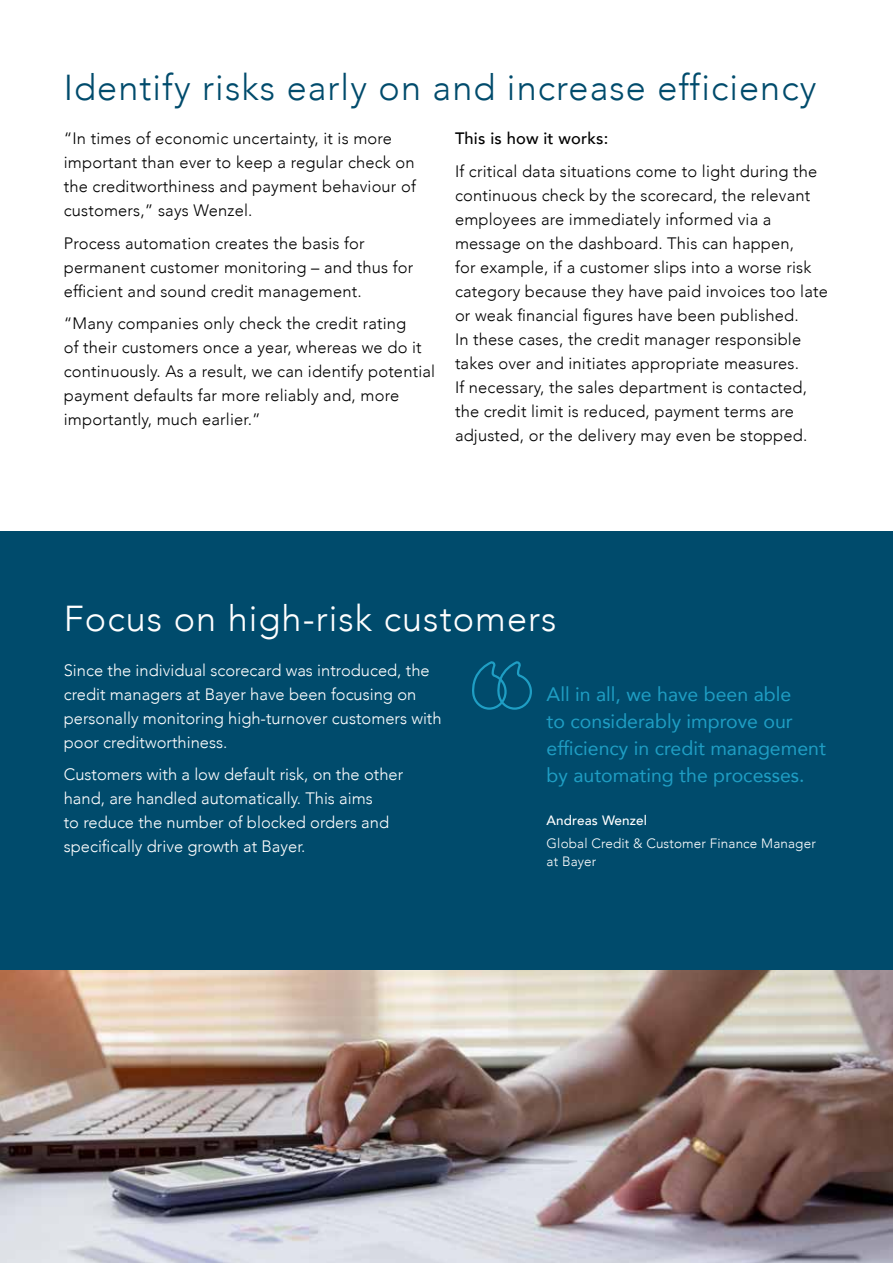
<style>
.page{position:relative;width:893px;height:1263px;background:#fff}
.page>*{position:absolute;margin:0;border:0;box-sizing:border-box;transform-origin:0 0}
.t1{font:300 36px "Avenir";letter-spacing:.03em;color:#004b6c}
.t2{font:300 36px "Avenir";letter-spacing:.03em;color:#fff}
.t3{font:19.5px/27px "Avenir";color:#1f9ec4}
.t4{font:300 16.5px/24px "Avenir";letter-spacing:.01em;color:#000}
.t5{font:300 16.5px/24px "Avenir";color:#fff}
.t6{font:500 16.5px "Avenir";letter-spacing:.01em;color:#000}
.t7{font:300 13.5px/18px "Avenir";letter-spacing:.01em;color:#fff}
.t8{font:500 13.5px "Avenir";letter-spacing:.01em;color:#fff}
</style>
<div class="page">
<img style="left:0;top:969px;width:893px;height:294px">
<div style="left:0;top:531px;width:893px;height:438px;background:#004b6c"></div>
<svg style="left:472px;top:661px;width:60px;height:49px"></svg>
<h1 class="t1" style="left:64px;top:66px;width:754px">Identify risks early on and increase efficiency</h1>
<p class="t4" style="left:64px;top:126px;width:354px">“In times of economic uncertainty, it is more important than ever to keep a regular check on the creditworthiness and payment behaviour of customers,” says Wenzel.</p>
<p class="t4" style="left:64px;top:231px;width:351px">Process automation creates the basis for permanent customer monitoring – and thus for efficient and sound credit management.</p>
<p class="t4" style="left:64px;top:311px;width:373px">“Many companies only check the credit rating<br>of their customers once a year, whereas we do it continuously. As a result, we can identify potential payment defaults far more reliably and, more importantly, much earlier.”</p>
<p class="t6" style="left:455px;top:124px;width:155px">This is how it works:</p>
<p class="t4" style="left:455px;top:159px;width:374px">If critical data situations come to light during the continuous check by the scorecard, the relevant employees are immediately informed via a message on the dashboard. This can happen,<br>for example, if a customer slips into a worse risk category because they have paid invoices too late or weak financial figures have been published.<br>In these cases, the credit manager responsible takes over and initiates appropriate measures.<br>If necessary, the sales department is contacted, the credit limit is reduced, payment terms are adjusted, or the delivery may even be stopped.</p>
<h1 class="t2" style="left:64px;top:598px;width:494px">Focus on high-risk customers</h1>
<p class="t5" style="left:64px;top:658px;width:379px">Since the individual scorecard was introduced, the credit managers at Bayer have been focusing on personally monitoring high-turnover customers with poor creditworthiness.</p>
<p class="t5" style="left:64px;top:762px;width:341px">Customers with a low default risk, on the other hand, are handled automatically. This aims<br>to reduce the number of blocked orders and specifically drive growth at Bayer.</p>
<p class="t3" style="left:547px;top:680px;width:281px">All in all, we have been able<br>to considerably improve our efficiency in credit management by automating the processes.</p>
<p class="t8" style="left:547px;top:809px;width:102px">Andreas Wenzel</p>
<p class="t7" style="left:547px;top:834px;width:271px">Global Credit &amp; Customer Finance Manager at Bayer</p>
</div>
